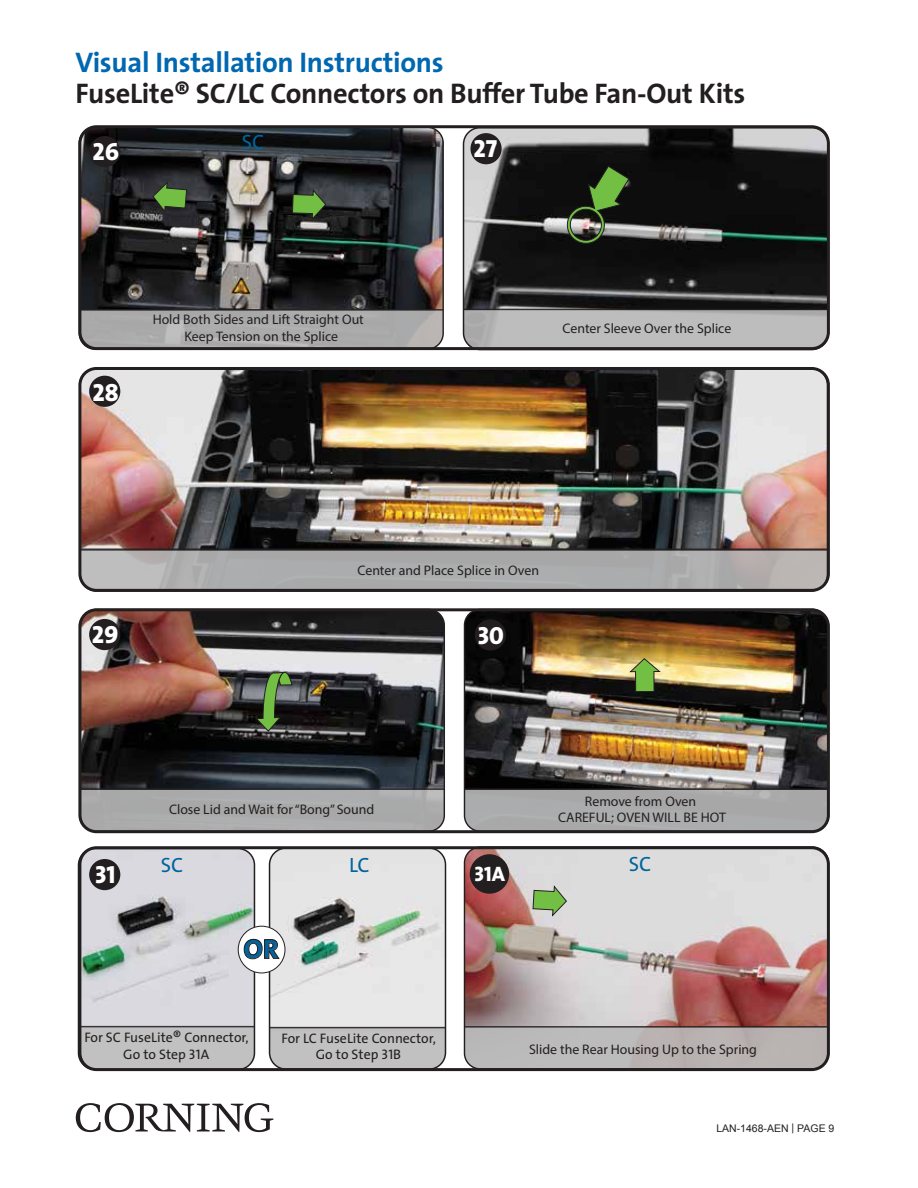
<style>
.page{position:relative;width:918px;height:1188px;background:#fff}
.page>*{position:absolute;margin:0;border:0;box-sizing:border-box;transform-origin:0 0}
.t1{font:700 28.5px "The Sans";letter-spacing:-.01em;color:#231f20}
.t2{font:700 28.5px "The Sans";letter-spacing:-.01em;color:#0067b1}
.t3{font:27.75px "The Sans Extra Bold Caps";color:#00649d}
.t4{font:24.9px "The Sans Extra Bold Caps";color:#fff}
.t5{font:21px "The Sans Extra Bold Caps";color:#fff}
.t6{font:20.7px "The Sans";color:#00649d}
.t7{font:13.8px/16.6px "Myriad Pro";color:#231f20;text-align:center}
.t8{font:13.8px/16.6px "The Sans";color:#231f20;text-align:center}
.t9{font:10.5px "Arial";color:#231f20}
.s1{font-size:15.45px}
.s2{font-family:"The Sans Caps"}
</style>
<div class="page">
<img style="left:464px;top:129px;width:362px;height:180px">
<svg style="left:464px;top:309px;width:362px;height:41px;background:#b5b5b5"></svg>
<svg style="left:566px;top:166px;width:64px;height:79px;background:#3e4e32"></svg>
<img style="left:464px;top:612px;width:362px;height:176px">
<svg style="left:464px;top:788px;width:362px;height:41px;background:#a2a2a3"></svg>
<svg style="left:630px;top:658px;width:30px;height:34px"></svg>
<img style="left:82px;top:612px;width:362px;height:176px">
<svg style="left:82px;top:788px;width:361px;height:41px;background:#a3a4a5"></svg>
<svg style="left:255px;top:671px;width:38px;height:61px;background:#506645"></svg>
<img style="left:82px;top:850px;width:172px;height:176px">
<div style="left:79px;top:1026px;width:175px;height:41px;background:#c1c1c1"></div>
<img style="left:270px;top:850px;width:176px;height:177px">
<div style="left:270px;top:1027px;width:176px;height:40px;background:#c1c1c1"></div>
<div style="left:269px;top:847px;width:177px;height:223px;border:2px solid #231f20;border-radius:17px"></div>
<img style="left:82px;top:129px;width:361px;height:180px">
<svg style="left:82px;top:309px;width:360px;height:37px;background:#a5a5a5"></svg>
<svg style="left:153px;top:182px;width:34px;height:30px"></svg>
<svg style="left:292px;top:189px;width:34px;height:31px"></svg>
<div style="left:78px;top:125px;width:752px;height:225px;border:3px solid #231f20;border-radius:17px"></div>
<img style="left:82px;top:367px;width:744px;height:181px">
<svg style="left:82px;top:548px;width:744px;height:40px;background:#a5a4a4"></svg>
<div style="left:89px;top:136px;width:31px;height:31px;background:#231f20;border-radius:50%"></div>
<div style="left:470px;top:133px;width:32px;height:31px;background:#231f20;border-radius:50%"></div>
<div style="left:89px;top:376px;width:31px;height:31px;background:#231f20;border-radius:50%"></div>
<div style="left:89px;top:619px;width:31px;height:31px;background:#231f20;border-radius:50%"></div>
<div style="left:89px;top:859px;width:31px;height:31px;background:#231f20;border-radius:50%"></div>
<div style="left:475px;top:619px;width:31px;height:32px;background:#231f20;border-radius:50%"></div>
<img style="left:464px;top:850px;width:362px;height:176px">
<svg style="left:464px;top:1026px;width:362px;height:41px;background:#b4afaf"></svg>
<svg style="left:533px;top:886px;width:34px;height:30px"></svg>
<div style="left:78px;top:846px;width:752px;height:225px;border:3px solid #231f20;border-radius:17px"></div>
<div style="left:470px;top:854px;width:39px;height:40px;background:#231f20;border-radius:50%"></div>
<div style="left:78px;top:367px;width:752px;height:225px;border:3px solid #231f20;border-radius:17px"></div>
<div style="left:78px;top:608px;width:752px;height:225px;border:3px solid #231f20;border-radius:17px"></div>
<div style="left:238px;top:926px;width:47px;height:47px;background:#fff;border-radius:50%"></div>
<div style="left:238px;top:926px;width:47px;height:47px;border:1px solid #231f20;border-radius:50%"></div>
<svg style="left:243px;top:939px;width:37px;height:21px"></svg>
<svg style="left:76px;top:1103px;width:197px;height:29px"></svg>
<h1 class="t2" style="left:75px;top:38px;width:370px">Visual Installation Instructions</h1>
<h1 class="t1" style="left:75px;top:70px;width:671px">FuseLite® SC/LC Connectors on Buffer Tube Fan-Out Kits</h1>
<h3 class="t6" style="left:242px;top:125px;width:24px">SC</h3>
<h3 class="t4" style="left:93px;top:130px;width:28px">26</h3>
<h3 class="t4" style="left:474px;top:127px;width:25px">27</h3>
<h3 class="t4" style="left:93px;top:371px;width:28px">28</h3>
<p class="t7" style="left:153px;top:311px;width:213px">Hold Both Sides and Lift Straight Out<br>Keep Tension on the Splice</p>
<p class="t7" style="left:563px;top:319px;width:170px">Center Sleeve Over the Splice</p>
<h3 class="t4" style="left:92px;top:613px;width:28px">29</h3>
<p class="t7" style="left:358px;top:562px;width:183px">Center and Place Splice in Oven</p>
<h3 class="t4" style="left:478px;top:614px;width:28px">30</h3>
<h3 class="t4" style="left:95px;top:854px;width:22px">31</h3>
<p class="t7" style="left:169px;top:801px;width:207px">Close Lid and Wait for “Bong” Sound</p>
<h3 class="t6" style="left:161px;top:848px;width:24px">SC</h3>
<h3 class="t6" style="left:349px;top:848px;width:22px">LC</h3>
<h2 class="t3" style="left:243px;top:926px;width:37px">OR</h2>
<h3 class="t5" style="left:474px;top:856px;width:32px">31A</h3>
<p class="t7" style="left:558px;top:792px;width:169px">Remove from Oven<br>CAREFUL; OVEN WILL BE HOT</p>
<h3 class="t6" style="left:629px;top:847px;width:24px">SC</h3>
<p class="t8" style="left:84px;top:1029px;width:166px">For SC FuseLite<span class="s1">®</span> Connector,<br>Go to Step <span class="s2">31</span>A</p>
<p class="t8" style="left:282px;top:1029px;width:156px">For LC FuseLite Connector,<br>Go to Step <span class="s2">31</span>B</p>
<p class="t7" style="left:529px;top:1041px;width:229px">Slide the Rear Housing Up to the Spring</p>
<p class="t9" style="left:716px;top:1121px;width:120px">LAN-1468-AEN | PAGE 9</p>
</div>
